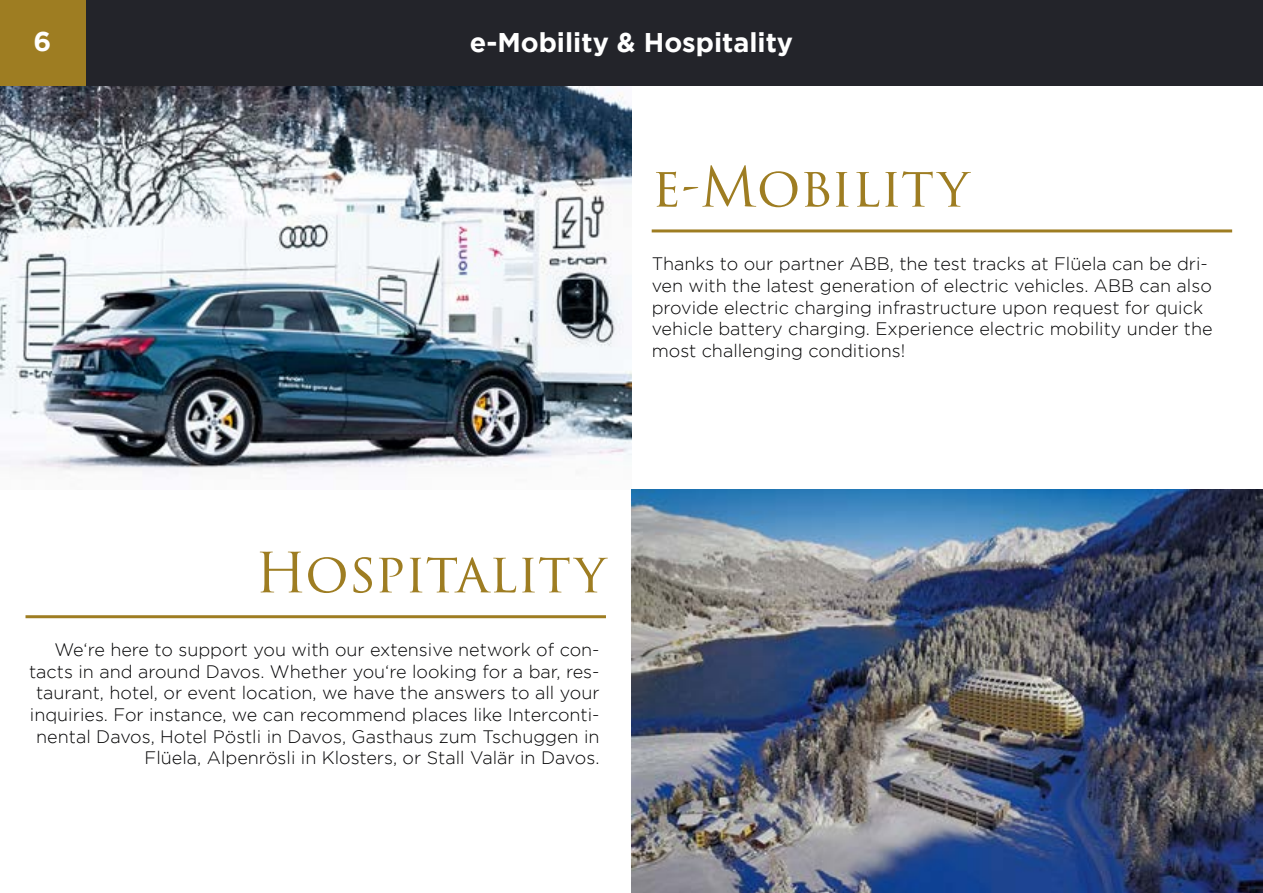
<style>
.page{position:relative;width:1263px;height:893px;background:#fff}
.page>*{position:absolute;margin:0;border:0;box-sizing:border-box;transform-origin:0 0}
.t1{font:54px "Trajan Pro 3";letter-spacing:-.01em;color:#9e7d22}
.t2{font:700 27px "Gotham";color:#fff}
.t3{font:300 18px/21.6px "Gotham";color:#020203}
</style>
<div class="page">
<img style="left:0;top:85px;width:631px;height:389px">
<div style="left:0;top:0;width:1263px;height:85px;background:#23242a"></div>
<img style="left:631px;top:489px;width:632px;height:404px">
<hr style="left:652px;top:229px;width:580px;height:3px;background:#9e7d22">
<hr style="left:26px;top:615px;width:580px;height:3px;background:#9e7d22">
<div style="left:0;top:0;width:85px;height:85px;background:#9e7d22"></div>
<h2 class="t2" style="left:34px;top:26px;width:19px">6</h2>
<h2 class="t2" style="left:470px;top:27px;width:325px">e-Mobility &amp; Hospitality</h2>
<h1 class="t1" style="left:652px;top:150px;width:319px">e-Mobility</h1>
<p class="t3" style="left:652px;top:253px;width:562px">Thanks to our partner ABB, the test tracks at Flüela can be dri&shy;ven with the latest generation of electric vehicles. ABB can also provide electric charging infrastructure upon request for quick vehicle battery charging. Experience electric mobility under the most challenging conditions!</p>
<h1 class="t1" style="left:255px;top:536px;width:353px">Hospitality</h1>
<p class="t3" style="left:29px;top:639px;width:572px;text-align:right">We‘re here to support you with our extensive network of con&shy;tacts in and around Davos. Whether you‘re looking for a bar, res&shy;taurant, hotel, or event location, we have the answers to all your inquiries. For instance, we can recommend places like Interconti&shy;nental Davos, Hotel Pöstli in Davos, Gasthaus zum Tschuggen in Flüela, Alpenrösli in Klosters, or Stall Valär in Davos.</p>
</div>
